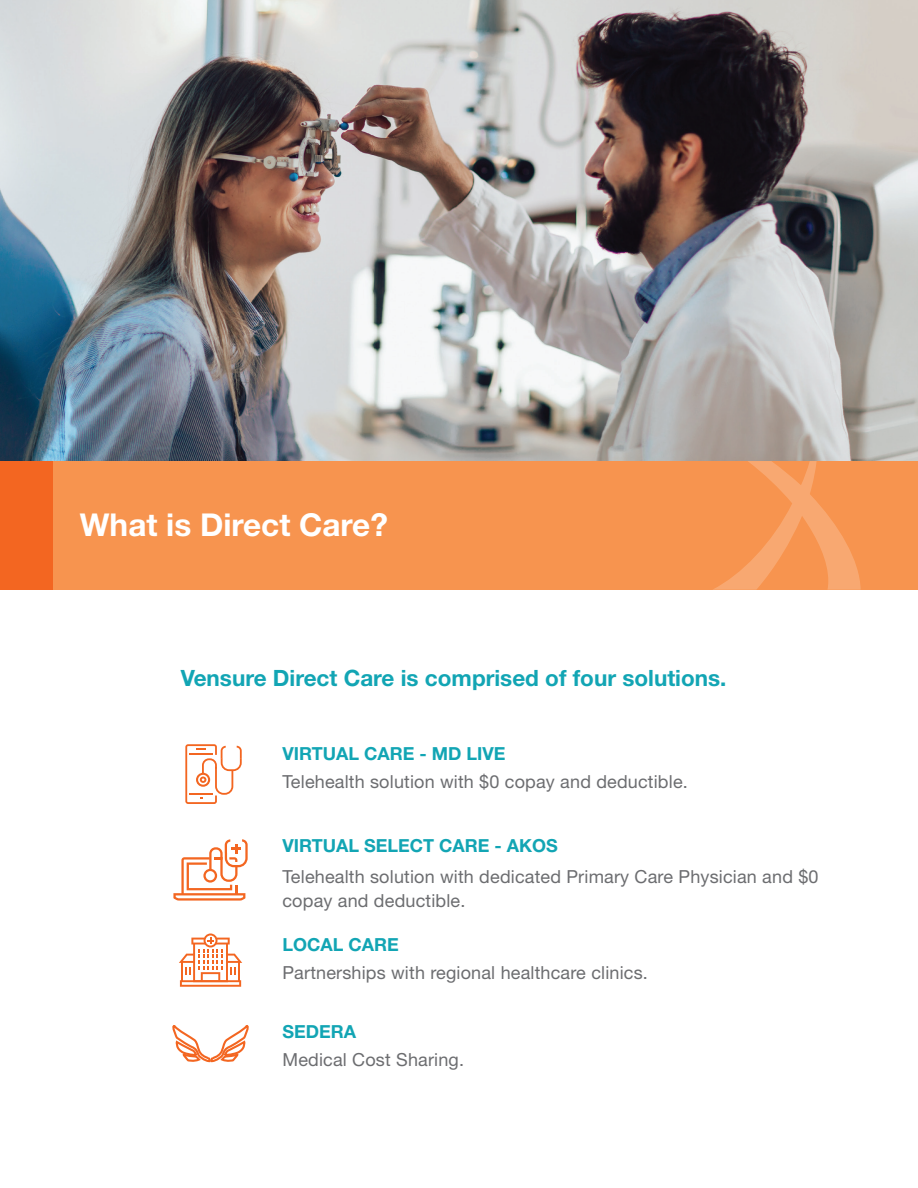
<style>
.page{position:relative;width:918px;height:1188px;background:#fff}
.page>*{position:absolute;margin:0;border:0;box-sizing:border-box;transform-origin:0 0}
.t1{font:700 31.5px "Helvetica Neue LT Std";color:#fff}
.t2{font:700 22.5px "Helvetica Neue LT Std";color:#12a5b4}
.t3{font:18px/24px "Helvetica Neue LT Std";letter-spacing:.01em;color:#6c6d70}
.t4{font:700 18px "Helvetica Neue LT Std";color:#12a5b4}
</style>
<div class="page">
<img style="left:0;top:0;width:918px;height:461px">
<div style="left:0;top:461px;width:918px;height:129px;background:#f7944f"></div>
<div style="left:0;top:461px;width:53px;height:129px;background:#f36621"></div>
<svg style="left:713px;top:461px;width:148px;height:129px"></svg>
<svg style="left:179px;top:933px;width:63px;height:54px"></svg>
<svg style="left:173px;top:839px;width:75px;height:62px"></svg>
<svg style="left:172px;top:1025px;width:77px;height:38px"></svg>
<svg style="left:185px;top:744px;width:57px;height:60px"></svg>
<div style="left:0;top:0;width:77px;height:327px;background:#fff;opacity:.7"></div>
<h1 class="t1" style="left:80px;top:505px;width:310px">What is Direct Care?</h1>
<p class="t2" style="left:181px;top:664px;width:547px">Vensure Direct Care is comprised of four solutions.</p>
<p class="t4" style="left:282px;top:742px;width:224px">VIRTUAL CARE - MD LIVE</p>
<p class="t3" style="left:282px;top:769px;width:407px">Telehealth solution with $0 copay and deductible.</p>
<p class="t4" style="left:282px;top:834px;width:277px">VIRTUAL SELECT CARE - AKOS</p>
<p class="t3" style="left:282px;top:864px;width:538px">Telehealth solution with dedicated Primary Care Physician and $0 copay and deductible.</p>
<p class="t4" style="left:282px;top:934px;width:118px">LOCAL CARE</p>
<p class="t3" style="left:282px;top:960px;width:367px">Partnerships with regional healthcare clinics.</p>
<p class="t4" style="left:282px;top:1020px;width:75px">SEDERA</p>
<p class="t3" style="left:282px;top:1047px;width:183px">Medical Cost Sharing.</p>
</div>
